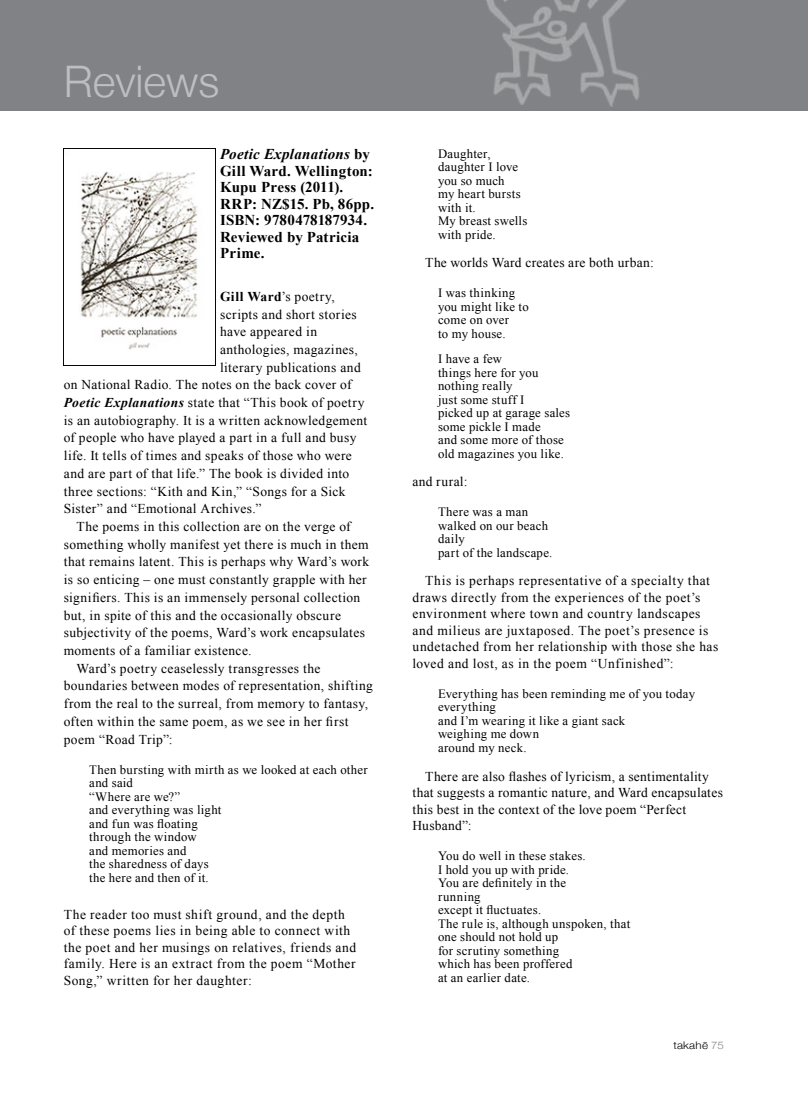
<style>
.page{position:relative;width:808px;height:1106px;background:#fff}
.page>*{position:absolute;margin:0;border:0;box-sizing:border-box;transform-origin:0 0}
.t1{font:300 43.5px "Helvetica Neue";color:#bcbec0}
.t2{font:700 15px/16.5px "Times New Roman";letter-spacing:.01em;color:#000}
.t3{font:13.5px/16.5px "Times New Roman";letter-spacing:.035em;color:#000}
.t4{font:12.75px/13.5px "Times New Roman";letter-spacing:.02em;color:#000}
.t5{font:300 10.5px "Helvetica Neue";letter-spacing:.02em;color:#000;scale:1.1 1}
.s1{font-style:italic}
.s2{font-weight:700}
.s3{font-weight:700;font-style:italic}
.s4{color:#808285}
</style>
<div class="page">
<div style="left:0;top:0;width:808px;height:111px;background:#808285"></div>
<img style="left:486px;top:0;width:153px;height:107px">
<img style="left:64px;top:149px;width:152px;height:217px">
<h1 class="t1" style="left:64px;top:46px;width:157px">Reviews</h1>
<p class="t2" style="left:220px;top:145px;width:156px"><span class="s1">Poetic Explanations</span> by<br>Gill Ward. Wellington:<br>Kupu Press (2011).<br>RRP: NZ$15. Pb, 86pp.<br>ISBN: 9780478187934.<br>Reviewed by Patricia<br>Prime.</p>
<p class="t3" style="left:220px;top:288px;width:116px"><span class="s2">Gill Ward</span>’s poetry,</p>
<p class="t3" style="left:220px;top:305px;width:138px">scripts and short stories</p>
<p class="t3" style="left:220px;top:323px;width:99px">have appeared in</p>
<p class="t3" style="left:220px;top:341px;width:139px">anthologies, magazines,</p>
<p class="t3" style="left:220px;top:359px;width:142px">literary publications and</p>
<p class="t3" style="left:64px;top:376px;width:289px">on National Radio. The notes on the back cover of</p>
<p class="t3" style="left:64px;top:394px;width:302px"><span class="s3">Poetic Explanations</span> state that “This book of poetry</p>
<p class="t3" style="left:64px;top:412px;width:305px">is an autobiography. It is a written acknowledgement</p>
<p class="t3" style="left:64px;top:429px;width:294px">of people who have played a part in a full and busy</p>
<p class="t3" style="left:64px;top:447px;width:290px">life. It tells of times and speaks of those who were</p>
<p class="t3" style="left:64px;top:465px;width:287px">and are part of that life.” The book is divided into</p>
<p class="t3" style="left:64px;top:482px;width:283px">three sections: “Kith and Kin,” “Songs for a Sick</p>
<p class="t3" style="left:64px;top:500px;width:199px">Sister” and “Emotional Archives.”</p>
<p class="t3" style="left:77px;top:518px;width:276px">The poems in this collection are on the verge of</p>
<p class="t3" style="left:64px;top:535px;width:306px">something wholly manifest yet there is much in them</p>
<p class="t3" style="left:64px;top:553px;width:307px">that remains latent. This is perhaps why Ward’s work</p>
<p class="t3" style="left:64px;top:571px;width:304px">is so enticing – one must constantly grapple with her</p>
<p class="t3" style="left:64px;top:589px;width:298px">signifiers. This is an immensely personal collection</p>
<p class="t3" style="left:64px;top:606px;width:279px">but, in spite of this and the occasionally obscure</p>
<p class="t3" style="left:64px;top:624px;width:303px">subjectivity of the poems, Ward’s work encapsulates</p>
<p class="t3" style="left:64px;top:642px;width:189px">moments of a familiar existence.</p>
<p class="t3" style="left:77px;top:659px;width:245px">Ward’s poetry ceaselessly transgresses the</p>
<p class="t3" style="left:64px;top:677px;width:311px">boundaries between modes of representation, shifting</p>
<p class="t3" style="left:64px;top:695px;width:306px">from the real to the surreal, from memory to fantasy,</p>
<p class="t3" style="left:64px;top:712px;width:286px">often within the same poem, as we see in her first</p>
<p class="t3" style="left:64px;top:730px;width:110px">poem “Road Trip”:</p>
<p class="t4" style="left:89px;top:762px;width:280px">Then bursting with mirth as we looked at each other and said<br>“Where are we?”<br>and everything was light<br>and fun was floating<br>through the window<br>and memories and<br>the sharedness of days<br>the here and then of it.</p>
<p class="t3" style="left:64px;top:906px;width:294px">The reader too must shift ground, and the depth of these poems lies in being able to connect with the poet and her musings on relatives, friends and family. Here is an extract from the poem “Mother Song,” written for her daughter:</p>
<p class="t4" style="left:438px;top:146px;width:91px">Daughter, daughter I love you so much<br>my heart bursts with it.<br>My breast swells with pride.</p>
<p class="t3" style="left:425px;top:254px;width:230px">The worlds Ward creates are both urban:</p>
<p class="t4" style="left:438px;top:286px;width:92px">I was thinking you might like to come on over<br>to my house.</p>
<p class="t4" style="left:438px;top:352px;width:134px">I have a few<br>things here for you nothing really<br>just some stuff I<br>picked up at garage sales some pickle I made<br>and some more of those old magazines you like.</p>
<p class="t3" style="left:412px;top:473px;width:57px">and rural:</p>
<p class="t4" style="left:438px;top:505px;width:116px">There was a man walked on our beach daily<br>part of the landscape.</p>
<p class="t3" style="left:412px;top:572px;width:308px;text-indent:13px">This is perhaps representative of a specialty that draws directly from the experiences of the poet’s environment where town and country landscapes and milieus are juxtaposed. The poet’s presence is undetached from her relationship with those she has loved and lost, as in the poem “Unfinished”:</p>
<p class="t4" style="left:438px;top:686px;width:259px">Everything has been reminding me of you today everything<br>and I’m wearing it like a giant sack<br>weighing me down<br>around my neck.</p>
<p class="t3" style="left:412px;top:767px;width:312px;text-indent:13px">There are also flashes of lyricism, a sentimentality that suggests a romantic nature, and Ward encapsulates this best in the context of the love poem “Perfect Husband”:</p>
<p class="t4" style="left:438px;top:848px;width:194px">You do well in these stakes.<br>I hold you up with pride.<br>You are definitely in the<br>running<br>except it fluctuates.<br>The rule is, although unspoken, that one should not hold up<br>for scrutiny something<br>which has been proffered<br>at an earlier date.</p>
<p class="t5" style="left:673px;top:1036px;width:47px">takahē <span class="s4">75</span></p>
</div>
